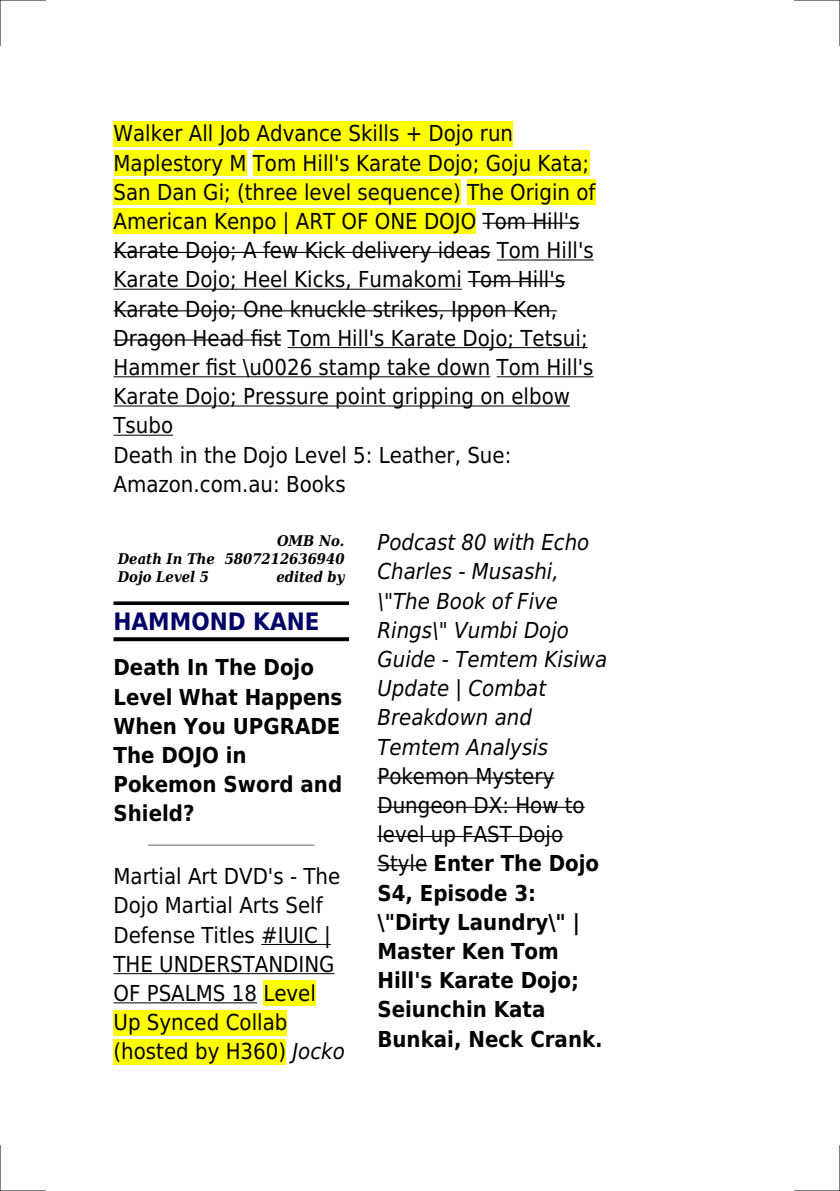
<style>
.page{position:relative;width:840px;height:1191px;background:#fff}
.page>*{position:absolute;margin:0;border:0;box-sizing:border-box;transform-origin:0 0}
.t1{font:700 24px "DejaVu Sans Condensed";color:#006}
.t2{font:22px/29.2px "DejaVu Sans Condensed";color:#000}
.t3{font:700 22px/29.2px "DejaVu Sans Condensed";color:#000}
.t4{font:italic 22px/29.2px "DejaVu Sans Condensed";color:#000}
.t5{font:italic 700 14.8px/17.6px "DejaVu Serif Condensed";color:#000}
.s1{font-style:italic}
.s2{font-weight:400}
</style>
<div class="page">
<div style="left:113px;top:121px;width:400px;height:25px;background:#ff0"></div>
<div style="left:113px;top:150px;width:133px;height:26px;background:#ff0"></div>
<div style="left:253px;top:150px;width:336px;height:26px;background:#ff0"></div>
<div style="left:113px;top:179px;width:347px;height:26px;background:#ff0"></div>
<div style="left:467px;top:179px;width:128px;height:26px;background:#ff0"></div>
<div style="left:113px;top:208px;width:363px;height:26px;background:#ff0"></div>
<hr style="left:482px;top:223px;width:97px;height:1px;background:#000">
<hr style="left:113px;top:252px;width:377px;height:1px;background:#000">
<hr style="left:496px;top:259px;width:97px;height:1px;background:#000">
<hr style="left:113px;top:289px;width:348px;height:1px;background:#000">
<hr style="left:468px;top:281px;width:97px;height:1px;background:#000">
<hr style="left:113px;top:310px;width:444px;height:1px;background:#000">
<hr style="left:113px;top:339px;width:168px;height:1px;background:#000">
<hr style="left:287px;top:347px;width:300px;height:1px;background:#000">
<hr style="left:113px;top:376px;width:377px;height:1px;background:#000">
<hr style="left:496px;top:376px;width:97px;height:1px;background:#000">
<hr style="left:113px;top:405px;width:456px;height:1px;background:#000">
<hr style="left:113px;top:435px;width:60px;height:1px;background:#000">
<svg style="left:113px;top:601px;width:236px;height:4px"></svg>
<svg style="left:113px;top:637px;width:236px;height:4px"></svg>
<hr style="left:149px;top:844px;width:164px;height:2px;background:#999">
<hr style="left:261px;top:944px;width:69px;height:1px;background:#000">
<hr style="left:113px;top:973px;width:221px;height:1px;background:#000">
<hr style="left:113px;top:1002px;width:144px;height:1px;background:#000">
<div style="left:263px;top:980px;width:53px;height:26px;background:#ff0"></div>
<div style="left:113px;top:1009px;width:174px;height:26px;background:#ff0"></div>
<div style="left:113px;top:1039px;width:173px;height:25px;background:#ff0"></div>
<hr style="left:377px;top:777px;width:177px;height:1px;background:#000">
<hr style="left:377px;top:806px;width:207px;height:2px;background:#000">
<hr style="left:377px;top:836px;width:186px;height:1px;background:#000">
<hr style="left:377px;top:865px;width:50px;height:1px;background:#000">
<hr style="left:0;top:0;width:45px;height:1px;background:#000">
<hr style="left:794px;top:0;width:45px;height:1px;background:#000">
<hr style="left:0;top:1190px;width:45px;height:1px;background:#000">
<hr style="left:794px;top:1190px;width:45px;height:1px;background:#000">
<hr style="left:0;top:0;width:1px;height:45px;background:#000">
<hr style="left:0;top:1145px;width:1px;height:46px;background:#000">
<hr style="left:839px;top:0;width:1px;height:45px;background:#000">
<hr style="left:839px;top:1145px;width:1px;height:46px;background:#000">
<p class="t2" style="left:113px;top:119px;width:483px">Walker All Job Advance Skills + Dojo run Maplestory M Tom Hill's Karate Dojo; Goju Kata; San Dan Gi; (three level sequence) The Origin of American Kenpo | ART OF ONE DOJO Tom Hill's Karate Dojo; A few Kick delivery ideas Tom Hill's Karate Dojo; Heel Kicks, Fumakomi Tom Hill's Karate Dojo; One knuckle strikes, Ippon Ken, Dragon Head fist Tom Hill's Karate Dojo; Tetsui; Hammer fist \u0026 stamp take down Tom Hill's Karate Dojo; Pressure point gripping on elbow Tsubo<br>Death in the Dojo Level 5: Leather, Sue:<br>Amazon.com.au: Books</p>
<p class="t5" style="left:224px;top:532px;width:121px;text-align:right">OMB No.<br>5807212636940 edited by</p>
<p class="t1" style="left:113px;top:607px;width:207px">HAMMOND KANE</p>
<p class="t3" style="left:113px;top:653px;width:230px">Death In The Dojo<br>Level What Happens<br>When You UPGRADE<br>The DOJO in<br>Pokemon Sword and<br>Shield?</p>
<p class="t5" style="left:118px;top:550px;width:99px">Death In The<br>Dojo Level 5</p>
<p class="t2" style="left:113px;top:862px;width:233px">Martial Art DVD's - The<br>Dojo Martial Arts Self<br>Defense Titles #IUIC |<br>THE UNDERSTANDING<br>OF PSALMS 18 Level<br>Up Synced Collab (hosted by H360) <span class="s1">Jocko</span></p>
<p class="t4" style="left:377px;top:528px;width:231px">Podcast 80 with Echo<br>Charles - Musashi, \"The Book of Five<br>Rings\" Vumbi Dojo<br>Guide - Temtem Kisiwa<br>Update | Combat<br>Breakdown and<br>Temtem Analysis</p>
<p class="t3" style="left:377px;top:761px;width:227px"><span class="s2">Pokemon Mystery<br>Dungeon DX: How to level up FAST Dojo<br>Style</span> Enter The Dojo<br>S4, Episode 3: \"Dirty Laundry\" |<br>Master Ken Tom<br>Hill's Karate Dojo;<br>Seiunchin Kata<br>Bunkai, Neck Crank.</p>
</div>
